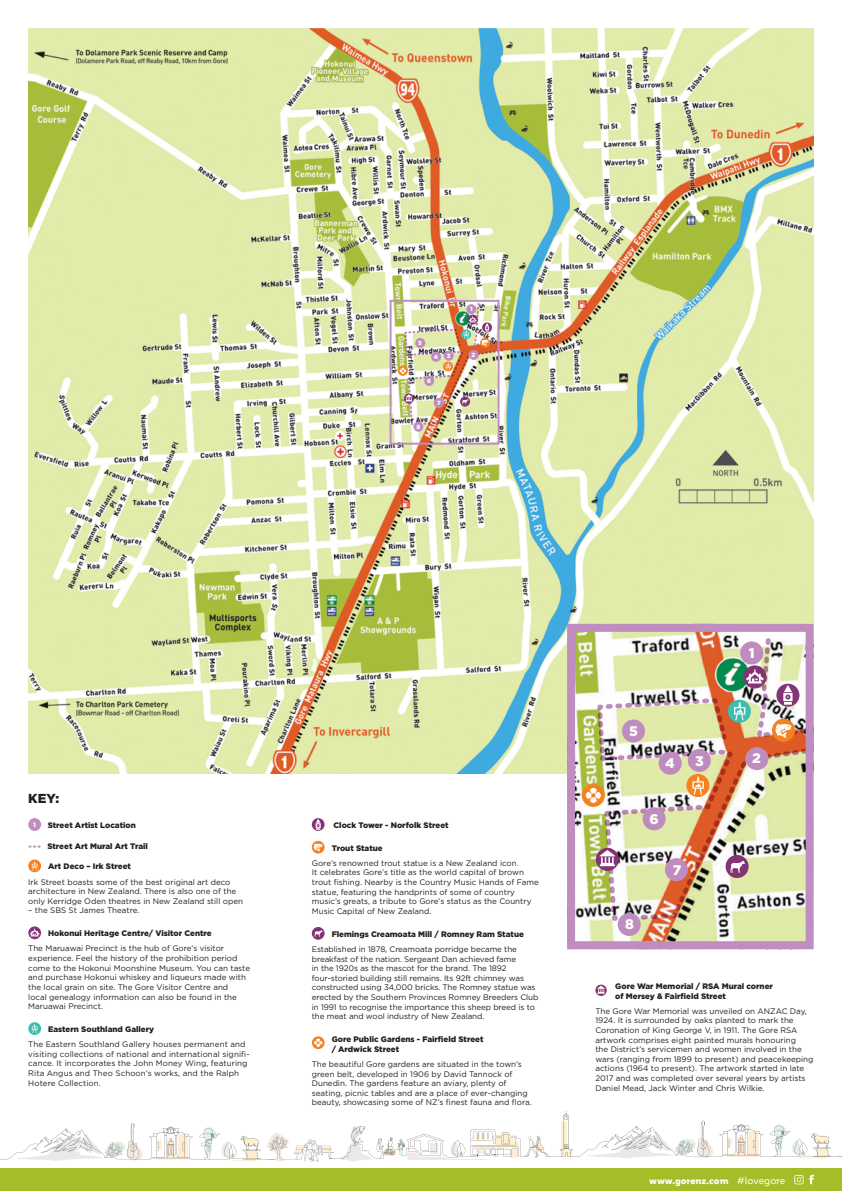
<style>
.page{position:relative;width:842px;height:1191px;background:#fff}
.page>*{position:absolute;margin:0;border:0;box-sizing:border-box;transform-origin:0 0}
.t1{font:900 13.9px "Gotham Pro";color:#fff}
.t2{font:900 13px "Gotham Pro";color:#231f20}
.t3{font:700 9px "Mohr Alt";color:#fff}
.t4{font:8px/9.6px "Gotham Pro";color:#231f20}
.t5{font:900 8px/9.6px "Gotham Pro";color:#231f20}
.t6{font:900 6.6px "Gotham Pro";color:#fff}
.t7{font:900 6px "Gotham Pro";color:#fff}
.s1{font-weight:400;font-size:9.5px}
</style>
<div class="page">
<img style="left:28px;top:28px;width:786px;height:745px">
<div style="left:413px;top:422px;width:10px;height:10px;background:#bf8cbf;border-radius:50%"></div>
<svg style="left:335px;top:431px;width:10px;height:10px"></svg>
<svg style="left:337px;top:433px;width:6px;height:5px"></svg>
<img style="left:399px;top:303px;width:104px;height:122px">
<div style="left:72px;top:213px;width:144px;height:71px;background:#e1ebaa"></div>
<svg style="left:312px;top:818px;width:13px;height:13px"></svg>
<svg style="left:316px;top:819px;width:5px;height:10px"></svg>
<svg style="left:312px;top:841px;width:13px;height:12px"></svg>
<svg style="left:314px;top:843px;width:9px;height:8px"></svg>
<svg style="left:312px;top:927px;width:13px;height:12px"></svg>
<svg style="left:314px;top:930px;width:9px;height:6px"></svg>
<svg style="left:312px;top:1036px;width:13px;height:13px"></svg>
<svg style="left:314px;top:1038px;width:8px;height:9px"></svg>
<div style="left:28px;top:818px;width:13px;height:13px;background:#bf8dbf;border-radius:50%"></div>
<svg style="left:29px;top:845px;width:11px;height:2px"></svg>
<svg style="left:28px;top:859px;width:13px;height:13px"></svg>
<svg style="left:32px;top:861px;width:6px;height:9px"></svg>
<svg style="left:28px;top:926px;width:13px;height:13px"></svg>
<svg style="left:30px;top:928px;width:10px;height:8px"></svg>
<svg style="left:28px;top:1022px;width:13px;height:13px"></svg>
<svg style="left:32px;top:1024px;width:6px;height:9px"></svg>
<svg style="left:563px;top:620px;width:251px;height:330px"></svg>
<svg style="left:595px;top:984px;width:12px;height:12px"></svg>
<svg style="left:597px;top:985px;width:8px;height:8px"></svg>
<div style="left:390px;top:300px;width:109px;height:145px;border:2px solid #bf8dbf"></div>
<svg style="left:0;top:1111px;width:842px;height:51px"></svg>
<div style="left:0;top:1168px;width:842px;height:23px;background:#a6bc29"></div>
<svg style="left:809px;top:1174px;width:5px;height:10px"></svg>
<svg style="left:794px;top:1175px;width:9px;height:9px"></svg>
<p class="t7" style="left:418px;top:339px;width:5px">5</p>
<p class="t7" style="left:434px;top:353px;width:6px">4</p>
<p class="t7" style="left:447px;top:352px;width:5px">3</p>
<p class="t7" style="left:427px;top:377px;width:5px">6</p>
<p class="t7" style="left:417px;top:423px;width:5px">8</p>
<p class="t7" style="left:437px;top:399px;width:5px">7</p>
<p class="t7" style="left:470px;top:305px;width:4px">1</p>
<p class="t7" style="left:472px;top:351px;width:5px">2</p>
<h2 class="t2" style="left:28px;top:791px;width:32px">KEY:</h2>
<p class="t6" style="left:33px;top:820px;width:4px">1</p>
<p class="t5" style="left:48px;top:820px;width:90px">Street Artist Location</p>
<p class="t5" style="left:47px;top:840px;width:102px">Street Art Mural Art Trail</p>
<p class="t5" style="left:48px;top:861px;width:84px">Art Deco – Irk Street</p>
<p class="t4" style="left:28px;top:877px;width:216px">Irk Street boasts some of the best original art deco architecture in New Zealand. There is also one of the only Kerridge Oden theatres in New Zealand still open</p>
<p class="t4" style="left:28px;top:905px;width:113px">– the SBS St James Theatre.</p>
<p class="t5" style="left:48px;top:928px;width:165px">Hokonui Heritage Centre/ Visitor Centre</p>
<p class="t4" style="left:28px;top:943px;width:223px">The Maruawai Precinct is the hub of Gore’s visitor experience. Feel the history of the prohibition period come to the Hokonui Moonshine Museum. You can taste and purchase Hokonui whiskey and liqueurs made with the local grain on site. The Gore Visitor Centre and<br>local genealogy information can also be found in the Maruawai Precinct.</p>
<p class="t5" style="left:48px;top:1024px;width:108px">Eastern Southland Gallery</p>
<p class="t4" style="left:28px;top:1039px;width:223px">The Eastern Southland Gallery houses permanent and visiting collections of national and international signifi&shy;cance. It incorporates the John Money Wing, featuring Rita Angus and Theo Schoon’s works, and the Ralph Hotere Collection.</p>
<p class="t5" style="left:333px;top:820px;width:117px">Clock Tower - Norfolk Street</p>
<p class="t5" style="left:332px;top:842px;width:53px">Trout Statue</p>
<p class="t4" style="left:312px;top:858px;width:228px">Gore’s renowned trout statue is a New Zealand icon.<br>It celebrates Gore’s title as the world capital of brown trout fishing. Nearby is the Country Music Hands of Fame statue, featuring the handprints of some of country music’s greats, a tribute to Gore’s status as the Country Music Capital of New Zealand.</p>
<p class="t5" style="left:332px;top:929px;width:194px">Flemings Creamoata Mill / Romney Ram Statue</p>
<p class="t4" style="left:312px;top:944px;width:228px">Established in 1878, Creamoata porridge became the breakfast of the nation. Sergeant Dan achieved fame<br>in the 1920s as the mascot for the brand. The 1892 four-storied building still remains. Its 92ft chimney was constructed using 34,000 bricks. The Romney statue was erected by the Southern Provinces Romney Breeders Club in 1991 to recognise the importance this sheep breed is to the meat and wool industry of New Zealand.</p>
<p class="t5" style="left:332px;top:1034px;width:153px">Gore Public Gardens - Fairfield Street / Ardwick Street</p>
<p class="t4" style="left:312px;top:1059px;width:221px">The beautiful Gore gardens are situated in the town’s green belt, developed in 1906 by David Tannock of Dunedin. The gardens feature an aviary, plenty of seating, picnic tables and are a place of ever-changing beauty, showcasing some of NZ’s finest fauna and flora.</p>
<h1 class="t1" style="left:629px;top:723px;width:10px">5</h1>
<h1 class="t1" style="left:665px;top:755px;width:11px">4</h1>
<h1 class="t1" style="left:695px;top:752px;width:10px">3</h1>
<h1 class="t1" style="left:649px;top:810px;width:11px">6</h1>
<h1 class="t1" style="left:673px;top:862px;width:10px">7</h1>
<h1 class="t1" style="left:625px;top:916px;width:10px">8</h1>
<h1 class="t1" style="left:749px;top:644px;width:7px">1</h1>
<h1 class="t1" style="left:752px;top:750px;width:10px">2</h1>
<p class="t5" style="left:615px;top:981px;width:159px">Gore War Memorial / RSA Mural corner of Mersey &amp; Fairfield Street</p>
<p class="t4" style="left:595px;top:1006px;width:220px">The Gore War Memorial was unveiled on ANZAC Day, 1924. It is surrounded by oaks planted to mark the Coronation of King George V, in 1911. The Gore RSA artwork comprises eight painted murals honouring<br>the District’s servicemen and women involved in the wars (ranging from 1899 to present) and peacekeeping actions (1964 to present). The artwork started in late 2017 and was completed over several years by artists Daniel Mead, Jack Winter and Chris Wilkie.</p>
<p class="t3" style="left:649px;top:1175px;width:138px">www.gorenz.com <span class="s1">#lovegore</span></p>
</div>
